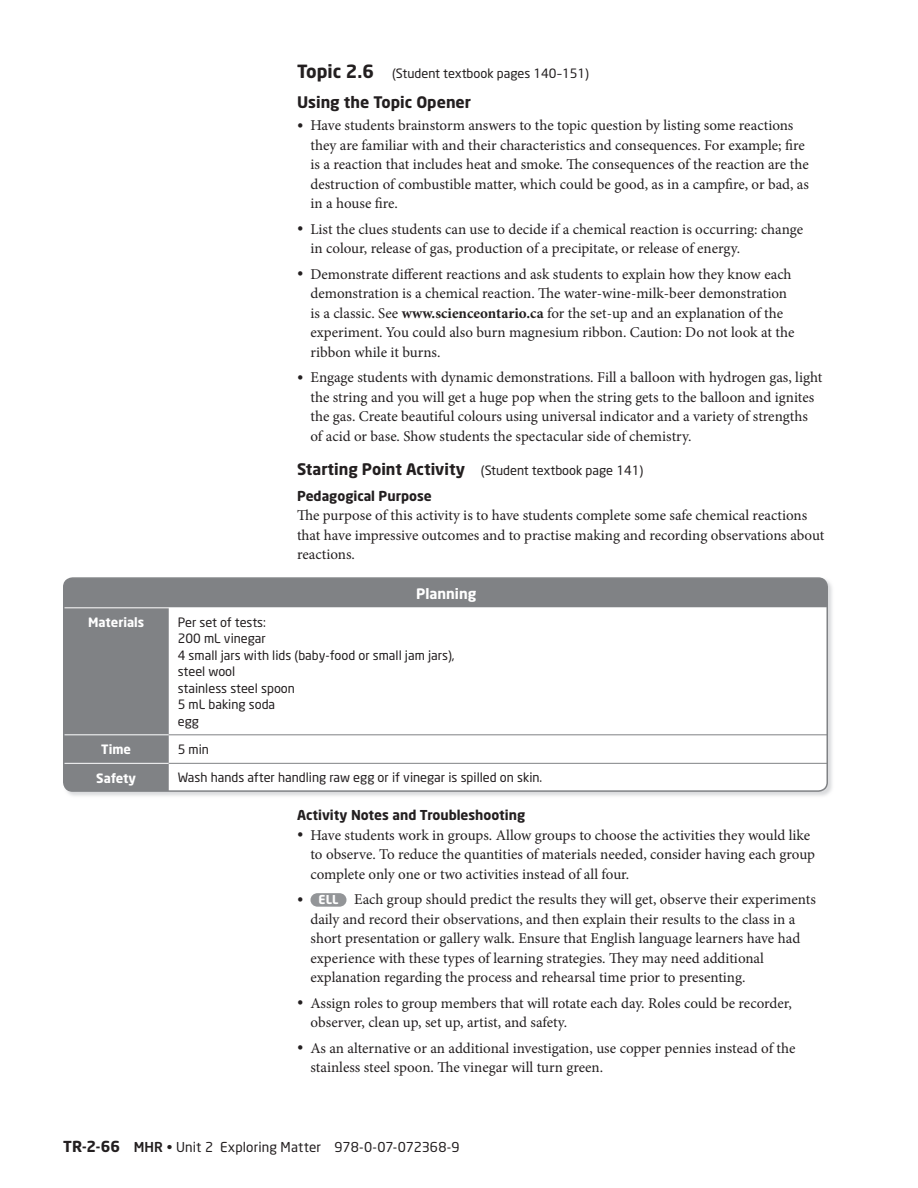
<style>
.page{position:relative;width:918px;height:1188px;background:#fff}
.page>*{position:absolute;margin:0;border:0;box-sizing:border-box;transform-origin:0 0}
.t1{font:700 15.75px "Neo Sans";color:#231f20}
.t2{font:15px/19.5px "Minion Pro";color:#231f20}
.t3{font:700 14.25px "Neo Sans";color:#fff}
.t4{font:700 13.5px "Neo Sans";color:#231f20}
.t5{font:13.5px "Neo Sans";letter-spacing:.005em;color:#231f20}
.t6{font:12.75px/16.5px "Neo Sans";color:#231f20}
.t7{font:700 12.75px "Neo Sans";color:#fff}
.s1{font-weight:700;font-size:18px}
.s2{font-size:16.5px}
.s3{font-weight:700}
.s4{font-weight:700;font-size:15.75px}
.s5{font-family:"Neo Sans";font-weight:700;font-size:12.15px;color:#fff}
.s6{font-weight:700;font-size:15px}
.s7{font-weight:500}
</style>
<div class="page">
<img style="left:63px;top:581px;width:769px;height:215px">
<svg style="left:64px;top:579px;width:763px;height:212px;fill:#808285"></svg>
<svg style="left:66px;top:607px;width:759px;height:157px"></svg>
<hr style="left:169px;top:734px;width:658px;height:1px;background:#808285">
<hr style="left:169px;top:763px;width:658px;height:1px;background:#808285">
<div style="left:63px;top:577px;width:765px;height:215px;border:2px solid #808285;border-radius:9px"></div>
<div style="left:310px;top:893px;width:36px;height:14px;background:#939598;border-radius:7px"></div>
<p class="t6" style="left:297px;top:66px;width:294px"><span class="s1">Topic 2.6</span> (Student textbook pages 140–151)</p>
<p class="t1" style="left:297px;top:96px;width:176px">Using the Topic Opener</p>
<p class="t2" style="left:310px;top:117px;width:500px;text-indent:-14px"><span class="s2">•</span> Have students brainstorm answers to the topic question by listing some reactions they are familiar with and their characteristics and consequences. For example; fire is a reaction that includes heat and smoke. The consequences of the reaction are the destruction of combustible matter, which could be good, as in a campfire, or bad, as in a house fire.</p>
<p class="t2" style="left:310px;top:220px;width:494px;text-indent:-14px"><span class="s2">•</span> List the clues students can use to decide if a chemical reaction is occurring: change in colour, release of gas, production of a precipitate, or release of energy.</p>
<p class="t2" style="left:310px;top:265px;width:485px;text-indent:-14px"><span class="s2">•</span> Demonstrate different reactions and ask students to explain how they know each demonstration is a chemical reaction. The water-wine-milk-beer demonstration is a classic. See <span class="s3">www.scienceontario.ca</span> for the set-up and an explanation of the experiment. You could also burn magnesium ribbon. Caution: Do not look at the ribbon while it burns.</p>
<p class="t2" style="left:310px;top:369px;width:513px;text-indent:-14px"><span class="s2">•</span> Engage students with dynamic demonstrations. Fill a balloon with hydrogen gas, light the string and you will get a huge pop when the string gets to the balloon and ignites the gas. Create beautiful colours using universal indicator and a variety of strengths of acid or base. Show students the spectacular side of chemistry.</p>
<p class="t6" style="left:297px;top:464px;width:348px"><span class="s4">Starting Point Activity</span> (Student textbook page 141)</p>
<p class="t4" style="left:297px;top:490px;width:136px">Pedagogical Purpose</p>
<p class="t2" style="left:297px;top:507px;width:529px">The purpose of this activity is to have students complete some safe chemical reactions that have impressive outcomes and to practise making and recording observations about reactions.</p>
<p class="t3" style="left:416px;top:588px;width:62px">Planning</p>
<p class="t7" style="left:88px;top:617px;width:58px">Materials</p>
<p class="t6" style="left:178px;top:615px;width:278px">Per set of tests:<br>200 mL vinegar<br>4 small jars with lids (baby-food or small jam jars), steel wool<br>stainless steel spoon<br>5 mL baking soda<br>egg</p>
<p class="t7" style="left:101px;top:744px;width:31px">Time</p>
<p class="t6" style="left:178px;top:742px;width:33px">5 min</p>
<p class="t7" style="left:96px;top:773px;width:41px">Safety</p>
<p class="t6" style="left:178px;top:771px;width:366px">Wash hands after handling raw egg or if vinegar is spilled on skin.</p>
<p class="t4" style="left:297px;top:810px;width:230px">Activity Notes and Troubleshooting</p>
<p class="t2" style="left:310px;top:826px;width:506px;text-indent:-14px"><span class="s2">•</span> Have students work in groups. Allow groups to choose the activities they would like to observe. To reduce the quantities of materials needed, consider having each group complete only one or two activities instead of all four.</p>
<p class="t2" style="left:310px;top:891px;width:507px;text-indent:-14px"><span class="s2">•</span> <span class="s5">ELL</span> Each group should predict the results they will get, observe their experiments daily and record their observations, and then explain their results to the class in a short presentation or gallery walk. Ensure that English language learners have had experience with these types of learning strategies. They may need additional explanation regarding the process and rehearsal time prior to presenting.</p>
<p class="t2" style="left:310px;top:994px;width:483px;text-indent:-14px"><span class="s2">•</span> Assign roles to group members that will rotate each day. Roles could be recorder, observer, clean up, set up, artist, and safety.</p>
<p class="t2" style="left:310px;top:1039px;width:487px;text-indent:-14px"><span class="s2">•</span> As an alternative or an additional investigation, use copper pennies instead of the stainless steel spoon. The vinegar will turn green.</p>
<p class="t5" style="left:63px;top:1142px;width:398px"><span class="s6">TR-2-66</span> <span class="s7">MHR</span> • Unit 2 Exploring Matter 978-0-07-072368-9</p>
</div>
